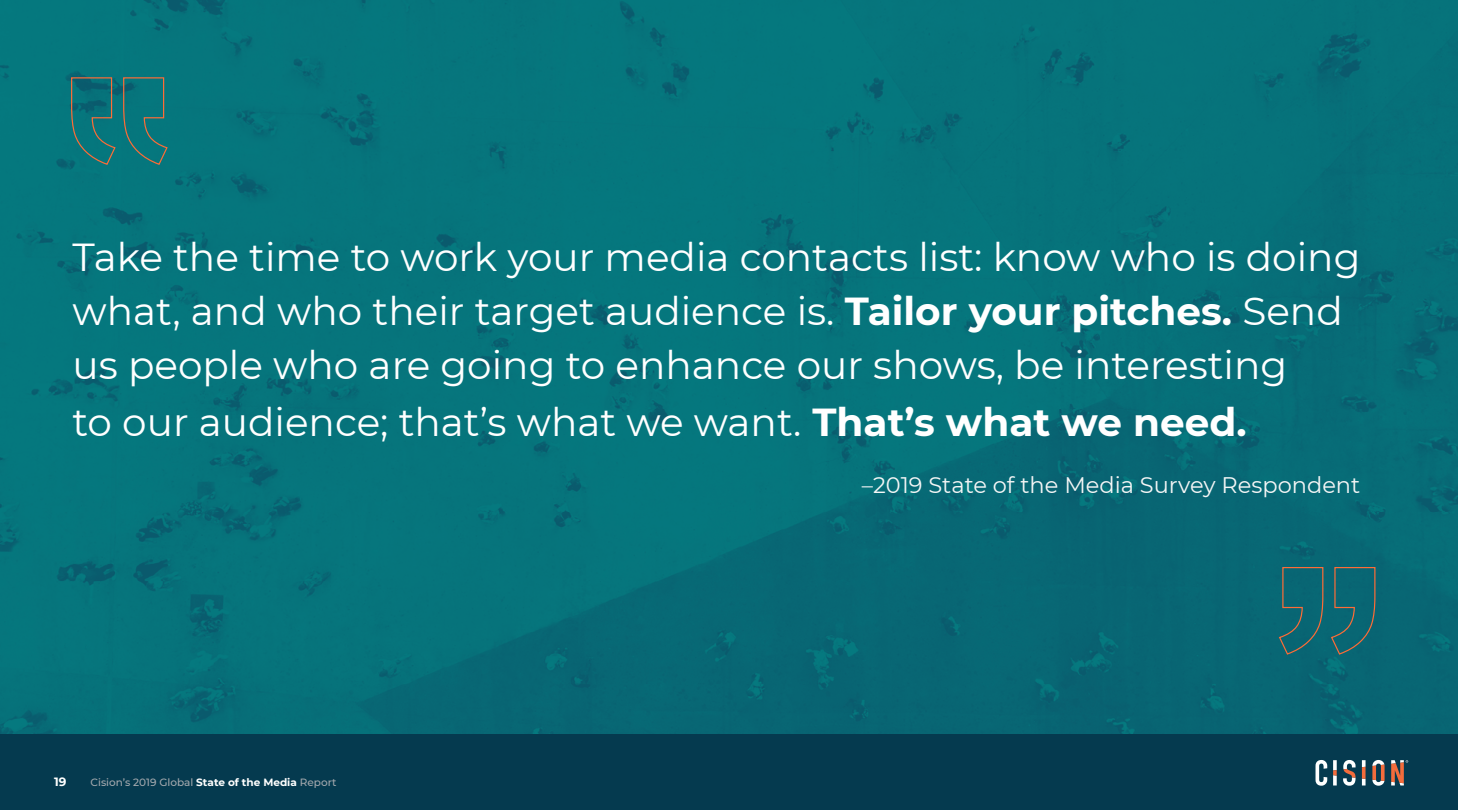
<style>
.page{position:relative;width:1458px;height:810px;background:#fff}
.page>*{position:absolute;margin:0;border:0;box-sizing:border-box;transform-origin:0 0}
.t1{font:39px/55.1px "Montserrat";color:#fff}
.t2{font:22.5px "Montserrat";color:#f5f6f6}
.t3{font:700 12px "Montserrat";color:#fff}
.t4{font:500 10.5px "Montserrat";color:#a4a9ae}
.s1{font-weight:700}
.s2{font-weight:700;color:#fff}
</style>
<div class="page">
<div style="left:0;top:733px;width:1458px;height:77px;background:#053a4f"></div>
<svg style="left:1333px;top:760px;width:4px;height:10px"></svg>
<svg style="left:1333px;top:776px;width:4px;height:10px"></svg>
<svg style="left:1333px;top:770px;width:4px;height:6px"></svg>
<svg style="left:1343px;top:760px;width:13px;height:26px"></svg>
<svg style="left:1362px;top:779px;width:4px;height:7px"></svg>
<svg style="left:1362px;top:760px;width:4px;height:7px"></svg>
<svg style="left:1362px;top:767px;width:4px;height:12px"></svg>
<svg style="left:1372px;top:760px;width:13px;height:26px"></svg>
<svg style="left:1316px;top:760px;width:11px;height:26px"></svg>
<svg style="left:1391px;top:760px;width:17px;height:26px"></svg>
<div style="left:0;top:0;width:1458px;height:733px;background:linear-gradient(to right,#06767d,#076c77)"></div>
<svg style="left:1278px;top:566px;width:98px;height:89px;background:#1a666e"></svg>
<svg style="left:70px;top:77px;width:99px;height:89px;background:#177276"></svg>
<p class="t1" style="left:73px;top:229px;width:1289px">Take the time to work your media contacts list: know who is doing what, and who their target audience is. <span class="s1">Tailor your pitches.</span> Send us people who are going to enhance our shows, be interesting<br>to our audience; that’s what we want. <span class="s1">That’s what we need.</span></p>
<p class="t2" style="left:862px;top:470px;width:500px">–2019 State of the Media Survey Respondent</p>
<p class="t3" style="left:54px;top:773px;width:14px">19</p>
<p class="t4" style="left:91px;top:775px;width:247px">Cision’s 2019 Global <span class="s2">State of the Media</span> Report</p>
</div>
